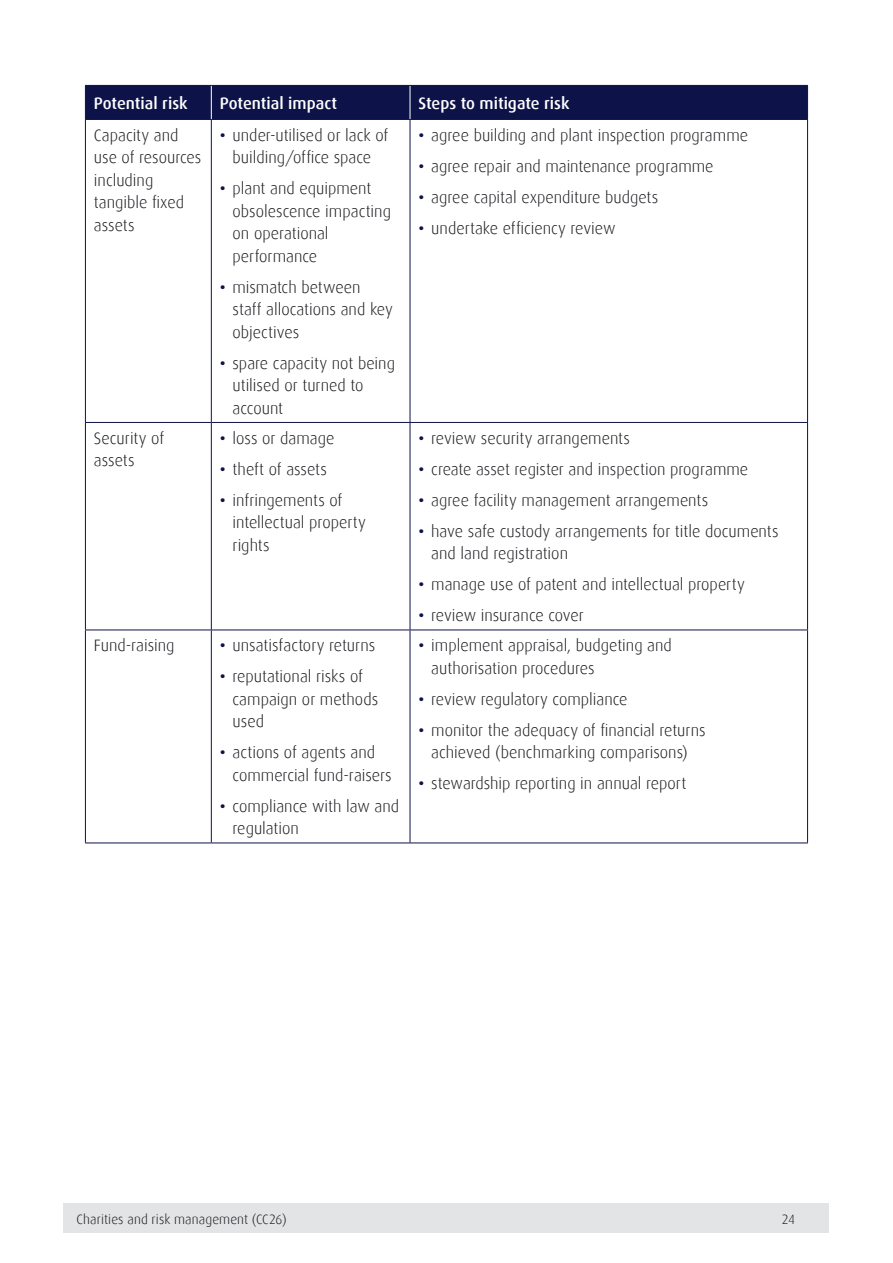
<style>
.page{position:relative;width:893px;height:1263px;background:#fff}
.page>*{position:absolute;margin:0;border:0;box-sizing:border-box;transform-origin:0 0}
.Body_Text{font:300 16.5px/22.5px "Dax";color:#1a171c}
.Table_Header{font:500 16.5px "Dax";color:#fff}
.t1{font:300 13.5px "Dax";letter-spacing:.01em;color:#1a171c}
.s1{font-weight:500;color:#0d1348}
</style>
<div class="page">
<div style="left:64px;top:1203px;width:765px;height:30px;background:#e3e4e5"></div>
<div style="left:86px;top:86px;width:721px;height:33px;background:#0d1348"></div>
<hr style="left:211px;top:86px;width:1px;height:33px;background:#fff">
<hr style="left:410px;top:86px;width:1px;height:33px;background:#fff">
<hr style="left:85px;top:86px;width:1px;height:33px;background:#0d1348">
<hr style="left:85px;top:85px;width:126px;height:1px;background:#0d1348">
<hr style="left:85px;top:119px;width:126px;height:1px;background:#0d1348">
<hr style="left:211px;top:85px;width:199px;height:1px;background:#0d1348">
<hr style="left:211px;top:119px;width:199px;height:1px;background:#0d1348">
<hr style="left:410px;top:85px;width:398px;height:1px;background:#0d1348">
<hr style="left:807px;top:86px;width:1px;height:33px;background:#0d1348">
<hr style="left:410px;top:119px;width:398px;height:1px;background:#0d1348">
<hr style="left:85px;top:120px;width:1px;height:302px;background:#0d1348">
<hr style="left:85px;top:423px;width:1px;height:207px;background:#0d1348">
<hr style="left:211px;top:120px;width:1px;height:302px;background:#0d1348">
<hr style="left:410px;top:120px;width:1px;height:302px;background:#0d1348">
<hr style="left:807px;top:120px;width:1px;height:302px;background:#0d1348">
<hr style="left:211px;top:423px;width:1px;height:207px;background:#0d1348">
<hr style="left:410px;top:423px;width:1px;height:207px;background:#0d1348">
<hr style="left:807px;top:423px;width:1px;height:207px;background:#0d1348">
<hr style="left:85px;top:422px;width:126px;height:1px;background:#0d1348">
<hr style="left:211px;top:422px;width:199px;height:1px;background:#0d1348">
<hr style="left:410px;top:422px;width:398px;height:1px;background:#0d1348">
<hr style="left:85px;top:630px;width:1px;height:212px;background:#0d1348">
<hr style="left:85px;top:630px;width:126px;height:1px;background:#0d1348">
<hr style="left:211px;top:630px;width:199px;height:1px;background:#0d1348">
<hr style="left:410px;top:630px;width:398px;height:1px;background:#0d1348">
<hr style="left:211px;top:630px;width:1px;height:212px;background:#0d1348">
<hr style="left:410px;top:630px;width:1px;height:212px;background:#0d1348">
<hr style="left:807px;top:630px;width:1px;height:212px;background:#0d1348">
<hr style="left:85px;top:842px;width:126px;height:1px;background:#0d1348">
<hr style="left:211px;top:842px;width:199px;height:1px;background:#0d1348">
<hr style="left:410px;top:842px;width:398px;height:1px;background:#0d1348">
<p class="Table_Header" style="left:94px;top:94px;width:95px">Potential risk</p>
<p class="Table_Header" style="left:220px;top:94px;width:119px">Potential impact</p>
<p class="Table_Header" style="left:418px;top:94px;width:152px">Steps to mitigate risk</p>
<p class="Body_Text" style="left:94px;top:124px;width:109px">Capacity and use of resources including tangible fixed assets</p>
<p class="Body_Text" style="left:220px;top:124px;width:170px;text-align:center"><span class="s1">•</span> under-utilised or lack of building/office space</p>
<p class="Body_Text" style="left:418px;top:124px;width:331px"><span class="s1">•</span> agree building and plant inspection programme</p>
<p class="Body_Text" style="left:418px;top:155px;width:297px"><span class="s1">•</span> agree repair and maintenance programme</p>
<p class="Body_Text" style="left:418px;top:186px;width:241px"><span class="s1">•</span> agree capital expenditure budgets</p>
<p class="Body_Text" style="left:418px;top:217px;width:198px"><span class="s1">•</span> undertake efficiency review</p>
<p class="Body_Text" style="left:233px;top:178px;width:160px;text-indent:-13px"><span class="s1">•</span> plant and equipment obsolescence impacting on operational performance</p>
<p class="Body_Text" style="left:233px;top:276px;width:162px;text-indent:-13px"><span class="s1">•</span> mismatch between staff allocations and key objectives</p>
<p class="Body_Text" style="left:233px;top:352px;width:164px;text-indent:-13px"><span class="s1">•</span> spare capacity not being utilised or turned to account</p>
<p class="Body_Text" style="left:94px;top:427px;width:72px">Security of assets</p>
<p class="Body_Text" style="left:220px;top:427px;width:116px"><span class="s1">•</span> loss or damage</p>
<p class="Body_Text" style="left:220px;top:458px;width:109px"><span class="s1">•</span> theft of assets</p>
<p class="Body_Text" style="left:233px;top:489px;width:135px;text-indent:-13px"><span class="s1">•</span> infringements of intellectual property rights</p>
<p class="Body_Text" style="left:94px;top:635px;width:82px">Fund-raising</p>
<p class="Body_Text" style="left:220px;top:635px;width:157px"><span class="s1">•</span> unsatisfactory returns</p>
<p class="Body_Text" style="left:233px;top:666px;width:147px;text-indent:-13px"><span class="s1">•</span> reputational risks of campaign or methods used</p>
<p class="Body_Text" style="left:233px;top:742px;width:161px;text-indent:-13px"><span class="s1">•</span> actions of agents and commercial fund-raisers</p>
<p class="Body_Text" style="left:233px;top:795px;width:168px;text-indent:-13px"><span class="s1">•</span> compliance with law and regulation</p>
<p class="Body_Text" style="left:418px;top:427px;width:213px"><span class="s1">•</span> review security arrangements</p>
<p class="Body_Text" style="left:418px;top:458px;width:331px"><span class="s1">•</span> create asset register and inspection programme</p>
<p class="Body_Text" style="left:418px;top:489px;width:291px"><span class="s1">•</span> agree facility management arrangements</p>
<p class="Body_Text" style="left:431px;top:520px;width:349px;text-indent:-13px"><span class="s1">•</span> have safe custody arrangements for title documents and land registration</p>
<p class="Body_Text" style="left:418px;top:574px;width:328px"><span class="s1">•</span> manage use of patent and intellectual property</p>
<p class="Body_Text" style="left:418px;top:605px;width:167px"><span class="s1">•</span> review insurance cover</p>
<p class="Body_Text" style="left:431px;top:635px;width:242px;text-indent:-13px"><span class="s1">•</span> implement appraisal, budgeting and authorisation procedures</p>
<p class="Body_Text" style="left:418px;top:688px;width:211px"><span class="s1">•</span> review regulatory compliance</p>
<p class="Body_Text" style="left:418px;top:719px;width:289px;text-align:center"><span class="s1">•</span> monitor the adequacy of financial returns achieved (benchmarking comparisons)</p>
<p class="Body_Text" style="left:418px;top:773px;width:269px"><span class="s1">•</span> stewardship reporting in annual report</p>
<p class="t1" style="left:77px;top:1211px;width:212px">Charities and risk management (CC26)</p>
<p class="t1" style="left:782px;top:1211px;width:15px">24</p>
</div>
